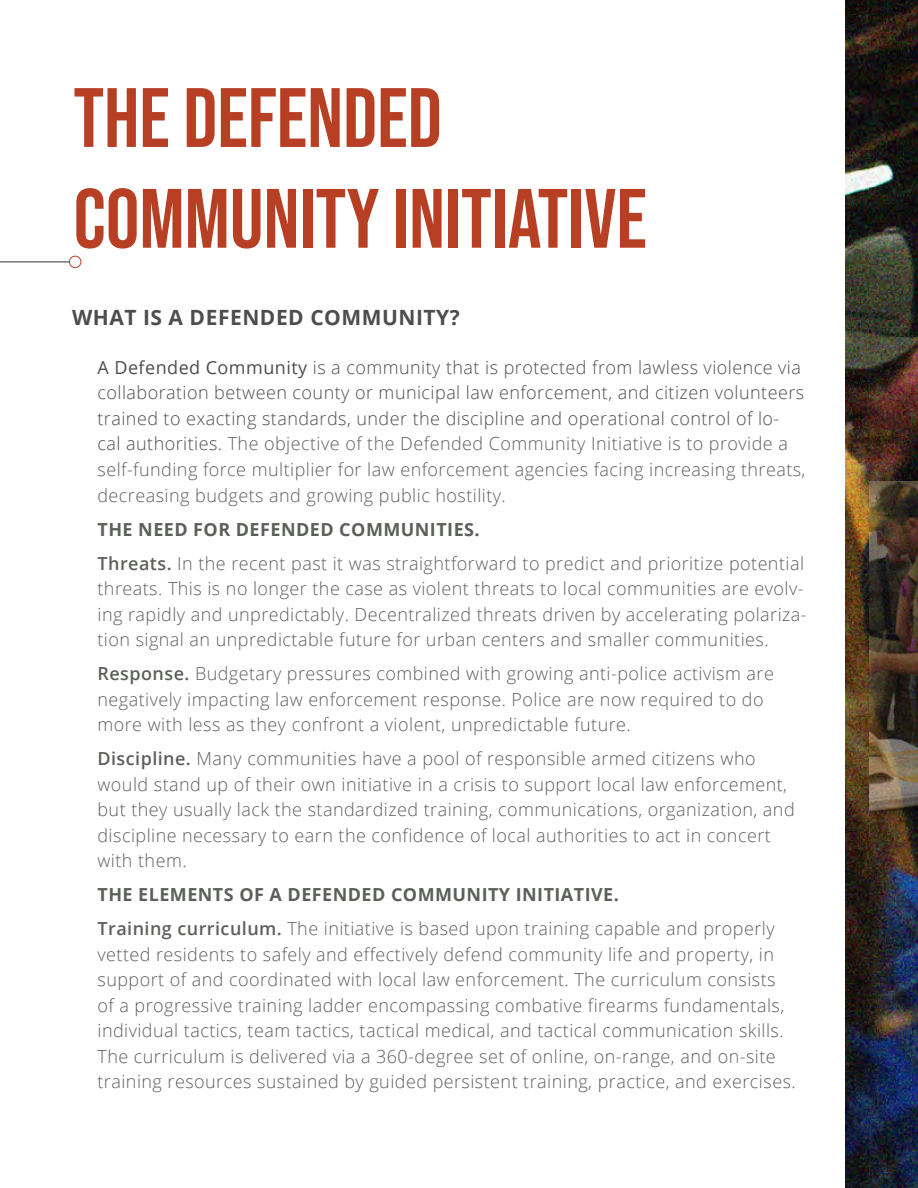
<style>
.page{position:relative;width:918px;height:1188px;background:#fff}
.page>*{position:absolute;margin:0;border:0;box-sizing:border-box;transform-origin:0 0}
.t1{font:84px/100.8px "Bebas Neue";color:#b73f24}
.t2{font:700 21px "Open Sans";letter-spacing:.025em;color:#4d4d4d}
.t3{font:300 18px/25.5px "Open Sans";letter-spacing:.025em;color:#5c605b}
.t4{font:300 18px/25.5px "Open Sans";letter-spacing:.025em;color:#4d4d4d}
.s1{font-weight:400}
.s2{color:#5c605b}
.s3{font-weight:700}
.s4{font-weight:600}
</style>
<div class="page">
<hr style="left:0;top:262px;width:69px;height:1px;background:#2e2e2f">
<div style="left:69px;top:256px;width:12px;height:12px;border:1px solid #b73f24;border-radius:50%"></div>
<img style="left:845px;top:0;width:73px;height:1188px">
<div style="left:866px;top:479px;width:52px;height:341px;background:#000;opacity:.71"></div>
<img style="left:869px;top:481px;width:49px;height:329px">
<h1 class="t1" style="left:74px;top:67px;width:575px">THE DEFENDED<br>COMMUNITY INITIATIVE</h1>
<p class="t2" style="left:72px;top:303px;width:389px">WHAT IS A DEFENDED COMMUNITY?</p>
<p class="t4" style="left:98px;top:354px;width:710px"><span class="s1">A Defended Community</span> is a community that is protected from lawless violence via collaboration between county or municipal law enforcement, and citizen volunteers trained to exacting standards, under the discipline and operational control of lo&shy;cal authorities. <span class="s2">The objective of the Defended Community Initiative is to provide a self-funding force multiplier for law enforcement agencies facing increasing threats, decreasing budgets and growing public hostility.</span></p>
<p class="t3" style="left:98px;top:511px;width:708px;line-height:34px"><span class="s3">THE NEED FOR DEFENDED COMMUNITIES.<br></span><span class="s4">Threats.</span> In the recent past it was straightforward to predict and prioritize potential</p>
<p class="t3" style="left:98px;top:575px;width:711px">threats. This is no longer the case as violent threats to local communities are evolv&shy;ing rapidly and unpredictably. Decentralized threats driven by accelerating polariza&shy;tion signal an unpredictable future for urban centers and smaller communities.</p>
<p class="t3" style="left:98px;top:660px;width:678px"><span class="s4">Response.</span> Budgetary pressures combined with growing anti-police activism are negatively impacting law enforcement response. Police are now required to do more with less as they confront a violent, unpredictable future.</p>
<p class="t3" style="left:98px;top:745px;width:699px"><span class="s4">Discipline.</span> Many communities have a pool of responsible armed citizens who would stand up of their own initiative in a crisis to support local law enforcement, but they usually lack the standardized training, communications, organization, and discipline necessary to earn the confidence of local authorities to act in concert with them.</p>
<p class="t3" style="left:98px;top:877px;width:679px;line-height:34px"><span class="s3">THE ELEMENTS OF A DEFENDED COMMUNITY INITIATIVE.<br></span><span class="s4">Training curriculum.</span> The initiative is based upon training capable and properly</p>
<p class="t3" style="left:98px;top:941px;width:700px">vetted residents to safely and effectively defend community life and property, in support of and coordinated with local law enforcement. The curriculum consists of a progressive training ladder encompassing combative firearms fundamentals, individual tactics, team tactics, tactical medical, and tactical communication skills.<br>The curriculum is delivered via a 360-degree set of online, on-range, and on-site training resources sustained by guided persistent training, practice, and exercises.</p>
</div>
